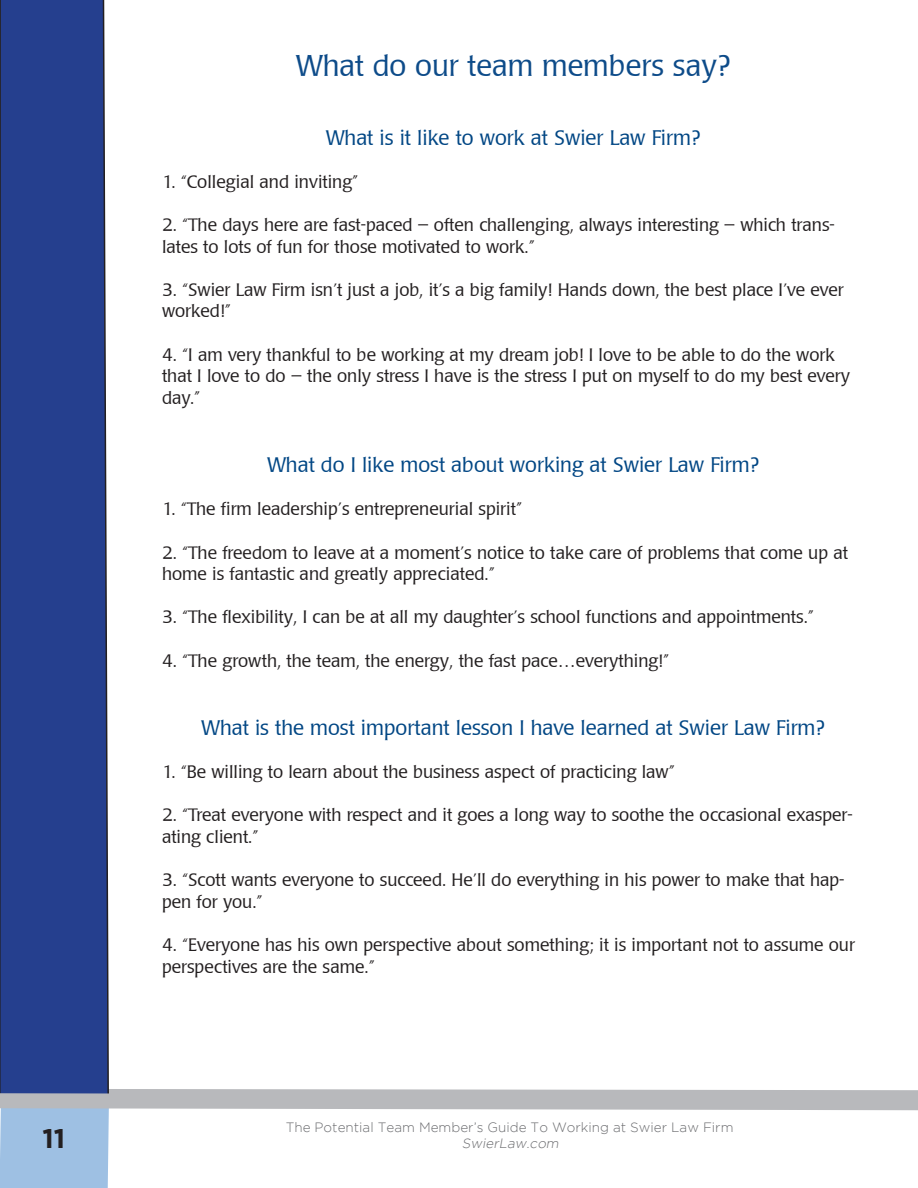
<style>
.page{position:relative;width:918px;height:1188px;background:#fff}
.page>*{position:absolute;margin:0;border:0;box-sizing:border-box;transform-origin:0 0}
.Headings_20{font:30px "Poppl Laudatio Light";color:#0d4b89}
.t1{font:700 27px "Gotham";color:#231f20}
.In_Body_Headers_14{font:21px "Poppl Laudatio Light";color:#004684}
.t2{font:18px/21.6px "Poppl Laudatio Light";color:#231f20}
.t3{font:300 13.5px "Gotham";color:#6c6d70}
.t4{font:italic 300 13.5px "Gotham";color:#6c6d70}
</style>
<div class="page">
<div style="left:0;top:0;width:109px;height:1080px;background:#253f8e"></div>
<svg style="left:0;top:1080px;width:918px;height:108px"></svg>
<h2 class="t1" style="left:42px;top:1123px;width:24px">11</h2>
<p class="Headings_20" style="left:296px;top:49px;width:436px">What do our team members say?</p>
<p class="In_Body_Headers_14" style="left:326px;top:126px;width:376px">What is it like to work at Swier Law Firm?</p>
<p class="t2" style="left:162px;top:171px;width:198px">1. “Collegial and inviting”</p>
<p class="t2" style="left:162px;top:214px;width:674px">2. “The days here are fast-paced – often challenging, always interesting – which trans&shy;lates to lots of fun for those motivated to work.”</p>
<p class="t2" style="left:162px;top:279px;width:683px">3. “Swier Law Firm isn’t just a job, it’s a big family! Hands down, the best place I’ve ever worked!”</p>
<p class="t2" style="left:162px;top:344px;width:690px">4. “I am very thankful to be working at my dream job! I love to be able to do the work that I love to do – the only stress I have is the stress I put on myself to do my best every day.”</p>
<p class="In_Body_Headers_14" style="left:267px;top:453px;width:493px">What do I like most about working at Swier Law Firm?</p>
<p class="t2" style="left:162px;top:499px;width:362px">1. “The firm leadership’s entrepreneurial spirit”</p>
<p class="t2" style="left:162px;top:542px;width:688px">2. “The freedom to leave at a moment’s notice to take care of problems that come up at home is fantastic and greatly appreciated.”</p>
<p class="t2" style="left:162px;top:607px;width:653px">3. “The flexibility, I can be at all my daughter’s school functions and appointments.”</p>
<p class="t2" style="left:162px;top:650px;width:509px">4. “The growth, the team, the energy, the fast pace…everything!”</p>
<p class="In_Body_Headers_14" style="left:201px;top:716px;width:625px">What is the most important lesson I have learned at Swier Law Firm?</p>
<p class="t2" style="left:162px;top:762px;width:514px">1. “Be willing to learn about the business aspect of practicing law”</p>
<p class="t2" style="left:162px;top:805px;width:692px">2. “Treat everyone with respect and it goes a long way to soothe the occasional exasper&shy;ating client.”</p>
<p class="t2" style="left:162px;top:870px;width:684px">3. “Scott wants everyone to succeed. He’ll do everything in his power to make that hap&shy;pen for you.”</p>
<p class="t2" style="left:162px;top:934px;width:695px">4. “Everyone has his own perspective about something; it is important not to assume our perspectives are the same.”</p>
<p class="t3" style="left:286px;top:1120px;width:449px">The Potential Team Member’s Guide To Working at Swier Law Firm</p>
<p class="t4" style="left:462px;top:1136px;width:101px">SwierLaw.com</p>
</div>
